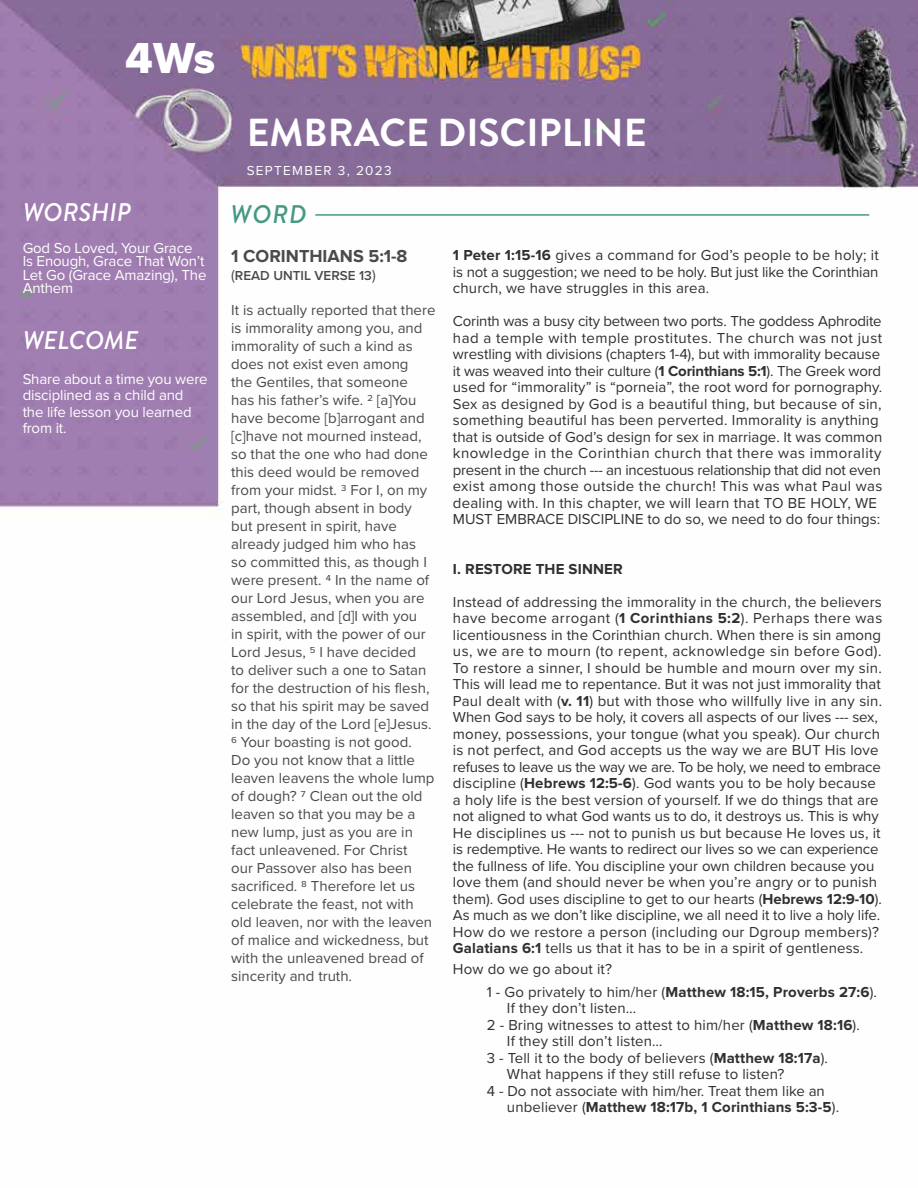
<style>
.page{position:relative;width:918px;height:1188px;background:#fff}
.page>*{position:absolute;margin:0;border:0;box-sizing:border-box;transform-origin:0 0}
.t1{font:45px "Proxima Nova Extrabld";color:#fff}
.t2{font:700 39px "Brandon Grotesque";color:#fff}
.t3{font:italic 500 25.5px "Brandon Grotesque";color:#fff}
.t4{font:italic 500 25.5px "Brandon Grotesque";color:#469886}
.t5{font:700 18px "Proxima Nova";color:#4a4a4a}
.t6{font:15px/16.5px "Proxima Nova";letter-spacing:.01em;color:#303030}
.t7{font:15px/18px "Proxima Nova";color:#4a4a4a}
.t8{font:15px/13.5px "Proxima Nova";letter-spacing:-.01em;color:#fff}
.t9{font:700 15px "Proxima Nova";letter-spacing:.01em;color:#303030}
.t10{font:600 13.5px "Proxima Nova";color:#4a4a4a}
.t11{font:13.5px "Proxima Nova";letter-spacing:.1em;color:#fff}
.s1{font-weight:400;font-size:15px}
.s2{font-weight:700}
.s3{font-weight:400}
</style>
<div class="page">
<img style="left:0;top:0;width:918px;height:512px">
<hr style="left:315px;top:214px;width:554px;height:2px;background:#469886">
<h1 class="t1" style="left:125px;top:32px;width:92px">4Ws</h1>
<h3 class="t3" style="left:23px;top:195px;width:110px">WORSHIP</h3>
<p class="t8" style="left:23px;top:240px;width:185px">God So Loved, Your Grace<br>Is Enough, Grace That Won’t<br>Let Go (Grace Amazing), The<br>Anthem</p>
<h3 class="t3" style="left:23px;top:323px;width:117px">WELCOME</h3>
<p class="t8" style="left:23px;top:370px;width:186px;line-height:16.5px">Share about a time you were disciplined as a child and the life lesson you learned from it.</p>
<h2 class="t2" style="left:247px;top:105px;width:401px">EMBRACE DISCIPLINE</h2>
<p class="t11" style="left:247px;top:161px;width:147px">SEPTEMBER 3, 2023</p>
<h3 class="t4" style="left:230px;top:196px;width:78px">WORD</h3>
<p class="t5" style="left:231px;top:248px;width:178px">1 CORINTHIANS 5:1-8</p>
<p class="t10" style="left:231px;top:266px;width:146px"><span class="s1">(</span>READ UNTIL VERSE 13<span class="s1">)</span></p>
<p class="t7" style="left:231px;top:300px;width:206px">It is actually reported that there is immorality among you, and immorality of such a kind as does not exist even among<br>the Gentiles, that someone<br>has his father’s wife. 2 [a]You have become [b]arrogant and [c]have not mourned instead, so that the one who had done this deed would be removed from your midst. 3 For I, on my part, though absent in body but present in spirit, have already judged him who has<br>so committed this, as though I were present. 4 In the name of our Lord Jesus, when you are assembled, and [d]I with you<br>in spirit, with the power of our<br>Lord Jesus, 5 I have decided<br>to deliver such a one to Satan for the destruction of his flesh, so that his spirit may be saved in the day of the Lord [e]Jesus.<br>6 Your boasting is not good.<br>Do you not know that a little leaven leavens the whole lump of dough? 7 Clean out the old leaven so that you may be a new lump, just as you are in fact unleavened. For Christ<br>our Passover also has been sacrificed. 8 Therefore let us celebrate the feast, not with old leaven, nor with the leaven of malice and wickedness, but with the unleavened bread of sincerity and truth.</p>
<p class="t6" style="left:453px;top:246px;width:427px;text-align:justify"><span class="s2">1 Peter 1:15-16</span> gives a command for God’s people to be holy; it is not a suggestion; we need to be holy. But just like the Corinthian church, we have struggles in this area.</p>
<p class="t6" style="left:453px;top:312px;width:431px">Corinth was a busy city between two ports. The goddess Aphrodite had a temple with temple prostitutes. The church was not just wrestling with divisions (chapters 1-4), but with immorality because it was weaved into their culture (<span class="s2">1 Corinthians 5:1</span>). The Greek word used for “immorality” is “porneia”, the root word for pornography.<br>Sex as designed by God is a beautiful thing, but because of sin, something beautiful has been perverted. Immorality is anything that is outside of God’s design for sex in marriage. It was common knowledge in the Corinthian church that there was immorality present in the church --- an incestuous relationship that did not even exist among those outside the church! This was what Paul was dealing with. In this chapter, we will learn that TO BE HOLY, WE MUST EMBRACE DISCIPLINE to do so, we need to do four things:</p>
<p class="t9" style="left:453px;top:562px;width:171px">I. RESTORE THE SINNER</p>
<p class="t6" style="left:453px;top:593px;width:431px">Instead of addressing the immorality in the church, the believers have become arrogant (<span class="s2">1 Corinthians 5:2</span>). Perhaps there was licentiousness in the Corinthian church. When there is sin among us, we are to mourn (to repent, acknowledge sin before God).<br>To restore a sinner, I should be humble and mourn over my sin.<br>This will lead me to repentance. But it was not just immorality that Paul dealt with (<span class="s2">v. 11</span>) but with those who willfully live in any sin.<br>When God says to be holy, it covers all aspects of our lives --- sex, money, possessions, your tongue (what you speak). Our church is not perfect, and God accepts us the way we are BUT His love refuses to leave us the way we are. To be holy, we need to embrace discipline (<span class="s2">Hebrews 12:5-6</span>). God wants you to be holy because a holy life is the best version of yourself. If we do things that are not aligned to what God wants us to do, it destroys us. This is why He disciplines us --- not to punish us but because He loves us, it is redemptive. He wants to redirect our lives so we can experience the fullness of life. You discipline your own children because you love them (and should never be when you’re angry or to punish them). God uses discipline to get to our hearts (<span class="s2">Hebrews 12:9-10</span>).<br>As much as we don’t like discipline, we all need it to live a holy life.<br>How do we restore a person (including our Dgroup members)?<br><span class="s2">Galatians 6:1</span> tells us that it has to be in a spirit of gentleness.</p>
<p class="t6" style="left:487px;top:957px;width:392px;line-height:22.5px;text-indent:-34px">How do we go about it?<br>1 - Go privately to him/her (<span class="s2">Matthew 18:15, Proverbs 27:6</span>).</p>
<p class="t6" style="left:507px;top:999px;width:131px">If they don’t listen…</p>
<p class="t6" style="left:487px;top:1016px;width:375px">2 - Bring witnesses to attest to him/her (<span class="s2">Matthew 18:16</span>).</p>
<p class="t6" style="left:507px;top:1032px;width:157px">If they still don’t listen…</p>
<p class="t6" style="left:487px;top:1049px;width:343px">3 - Tell it to the body of believers (<span class="s2">Matthew 18:17a</span>).</p>
<p class="t6" style="left:507px;top:1065px;width:279px">What happens if they still refuse to listen?</p>
<p class="t6" style="left:487px;top:1082px;width:340px">4 - Do not associate with him/her. Treat them like an</p>
<p class="t9" style="left:507px;top:1100px;width:334px"><span class="s3">unbeliever (</span>Matthew 18:17b, 1 Corinthians 5:3-5<span class="s3">).</span></p>
</div>
